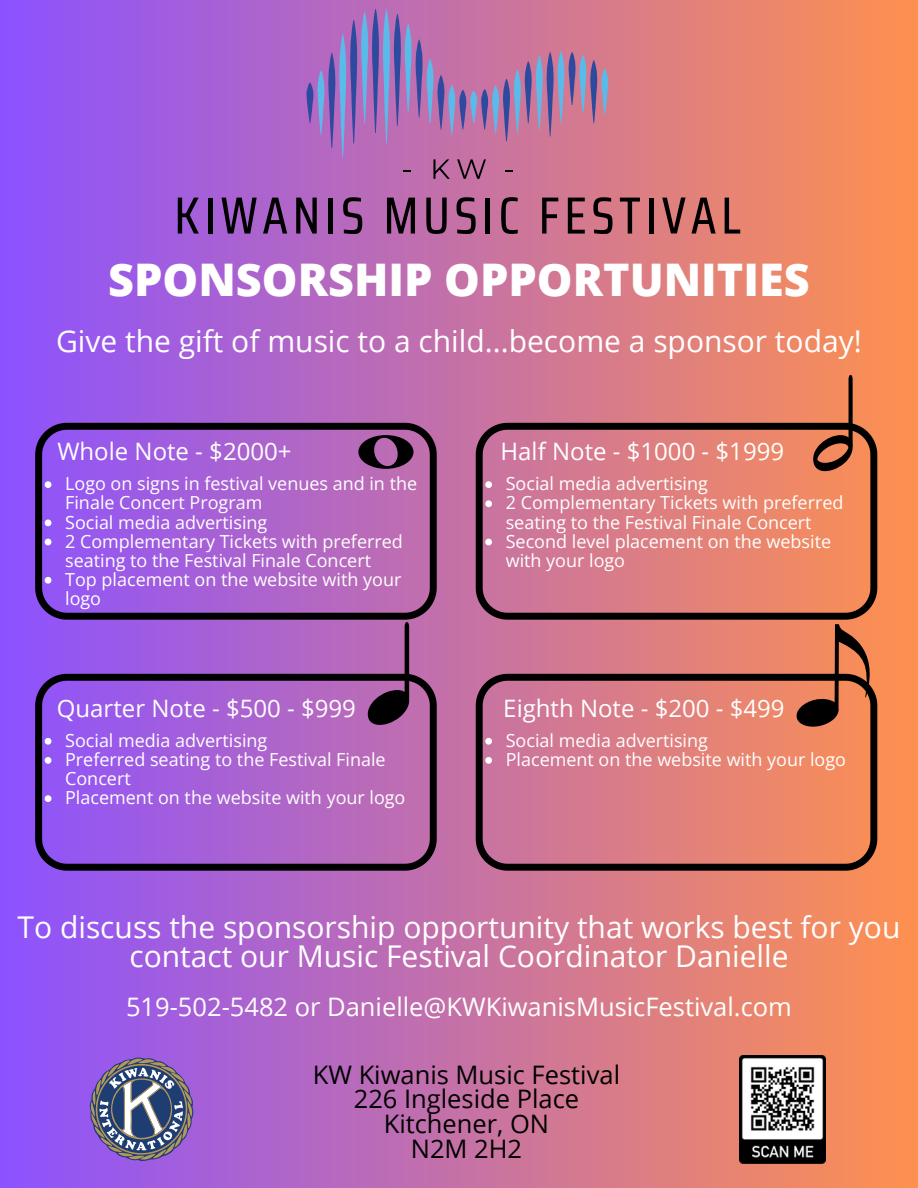
<style>
.page{position:relative;width:918px;height:1188px;background:#fff}
.page>*{position:absolute;margin:0;border:0;box-sizing:border-box;transform-origin:0 0}
.t1{font:800 45px "Open Sans";color:#fff}
.t2{font:30px/29.2px "Open Sans";color:#fff;text-align:center}
.t3{font:25.5px "Open Sans";color:#000}
.t4{font:25.5px "Open Sans";color:#fff}
.t5{font:24px "Open Sans";color:#fff}
.t6{font:18px/19.2px "Open Sans";color:#fff}
</style>
<div class="page">
<div style="left:0;top:0;width:918px;height:1188px;background:linear-gradient(to right,#8c52ff,#fe914e)"></div>
<svg style="left:725px;top:198px;width:15px;height:36px"></svg>
<svg style="left:662px;top:198px;width:54px;height:36px;background:#975651"></svg>
<hr style="left:649px;top:198px;width:4px;height:36px;background:#000">
<svg style="left:620px;top:198px;width:20px;height:36px"></svg>
<svg style="left:593px;top:197px;width:20px;height:37px"></svg>
<svg style="left:568px;top:198px;width:17px;height:36px"></svg>
<svg style="left:542px;top:198px;width:16px;height:36px"></svg>
<svg style="left:501px;top:197px;width:17px;height:37px"></svg>
<hr style="left:486px;top:198px;width:4px;height:36px;background:#000">
<svg style="left:457px;top:197px;width:19px;height:37px"></svg>
<svg style="left:426px;top:198px;width:21px;height:36px"></svg>
<svg style="left:387px;top:198px;width:28px;height:36px"></svg>
<svg style="left:343px;top:197px;width:19px;height:37px"></svg>
<div style="left:328px;top:198px;width:5px;height:36px;background:#000"></div>
<svg style="left:296px;top:198px;width:21px;height:36px"></svg>
<svg style="left:263px;top:198px;width:24px;height:36px"></svg>
<svg style="left:222px;top:198px;width:35px;height:36px"></svg>
<hr style="left:208px;top:198px;width:4px;height:36px;background:#000">
<svg style="left:178px;top:198px;width:21px;height:36px"></svg>
<svg style="left:307px;top:9px;width:302px;height:170px;background:#ad73aa"></svg>
<svg style="left:35px;top:423px;width:402px;height:197px;background:#9758bd"></svg>
<svg style="left:358px;top:435px;width:55px;height:34px;background:#5d355a"></svg>
<svg style="left:476px;top:423px;width:401px;height:197px;background:#ca7371"></svg>
<svg style="left:813px;top:375px;width:40px;height:97px;background:#a96041"></svg>
<svg style="left:35px;top:674px;width:402px;height:197px;background:#9858be"></svg>
<svg style="left:476px;top:674px;width:401px;height:197px;background:#ca7372"></svg>
<svg style="left:364px;top:622px;width:49px;height:107px;background:#7f497a"></svg>
<svg style="left:795px;top:624px;width:86px;height:104px;background:#b16544"></svg>
<svg style="left:90px;top:1058px;width:103px;height:103px;background:#746f9a"></svg>
<svg style="left:45px;top:481px;width:6px;height:7px"></svg>
<svg style="left:45px;top:520px;width:6px;height:6px"></svg>
<svg style="left:45px;top:539px;width:6px;height:6px"></svg>
<svg style="left:45px;top:577px;width:6px;height:7px"></svg>
<svg style="left:485px;top:481px;width:7px;height:7px"></svg>
<svg style="left:485px;top:500px;width:7px;height:7px"></svg>
<svg style="left:485px;top:539px;width:7px;height:6px"></svg>
<svg style="left:45px;top:738px;width:6px;height:7px"></svg>
<svg style="left:45px;top:757px;width:6px;height:7px"></svg>
<svg style="left:45px;top:795px;width:6px;height:7px"></svg>
<svg style="left:485px;top:738px;width:7px;height:7px"></svg>
<svg style="left:485px;top:757px;width:7px;height:7px"></svg>
<img style="left:739px;top:1055px;width:87px;height:108px">
<p class="t1" style="left:108px;top:248px;width:703px">SPONSORSHIP OPPORTUNITIES</p>
<p class="t2" style="left:56px;top:325px;width:807px">Give the gift of music to a child...become a sponsor today!</p>
<p class="t5" style="left:57px;top:434px;width:236px">Whole Note - $2000+</p>
<p class="t6" style="left:65px;top:474px;width:354px">Logo on signs in festival venues and in the<br>Finale Concert Program</p>
<p class="t6" style="left:65px;top:512px;width:204px">Social media advertising</p>
<p class="t6" style="left:65px;top:531px;width:339px">2 Complementary Tickets with preferred seating to the Festival Finale Concert</p>
<p class="t6" style="left:65px;top:569px;width:338px">Top placement on the website with your logo</p>
<p class="t5" style="left:57px;top:691px;width:301px">Quarter Note - $500 - $999</p>
<p class="t6" style="left:65px;top:730px;width:204px">Social media advertising</p>
<p class="t6" style="left:65px;top:749px;width:322px">Preferred seating to the Festival Finale<br>Concert</p>
<p class="t6" style="left:65px;top:788px;width:342px">Placement on the website with your logo</p>
<p class="t5" style="left:501px;top:434px;width:285px">Half Note - $1000 - $1999</p>
<p class="t6" style="left:506px;top:474px;width:204px">Social media advertising</p>
<p class="t6" style="left:506px;top:493px;width:339px">2 Complementary Tickets with preferred seating to the Festival Finale Concert</p>
<p class="t6" style="left:506px;top:531px;width:327px">Second level placement on the website with your logo</p>
<p class="t5" style="left:503px;top:691px;width:283px">Eighth Note - $200 - $499</p>
<p class="t6" style="left:506px;top:730px;width:204px">Social media advertising</p>
<p class="t6" style="left:506px;top:749px;width:342px">Placement on the website with your logo</p>
<p class="t2" style="left:18px;top:912px;width:884px">To discuss the sponsorship opportunity that works best for you contact our Music Festival Coordinator Danielle</p>
<p class="t4" style="left:126px;top:988px;width:667px">519-502-5482 or Danielle@KWKiwanisMusicFestival.com</p>
<p class="t3" style="left:313px;top:1056px;width:309px">KW Kiwanis Music Festival</p>
<p class="t3" style="left:354px;top:1081px;width:227px">226 Ingleside Place</p>
<p class="t3" style="left:384px;top:1106px;width:167px">Kitchener, ON</p>
<p class="t3" style="left:411px;top:1131px;width:113px">N2M 2H2</p>
</div>
